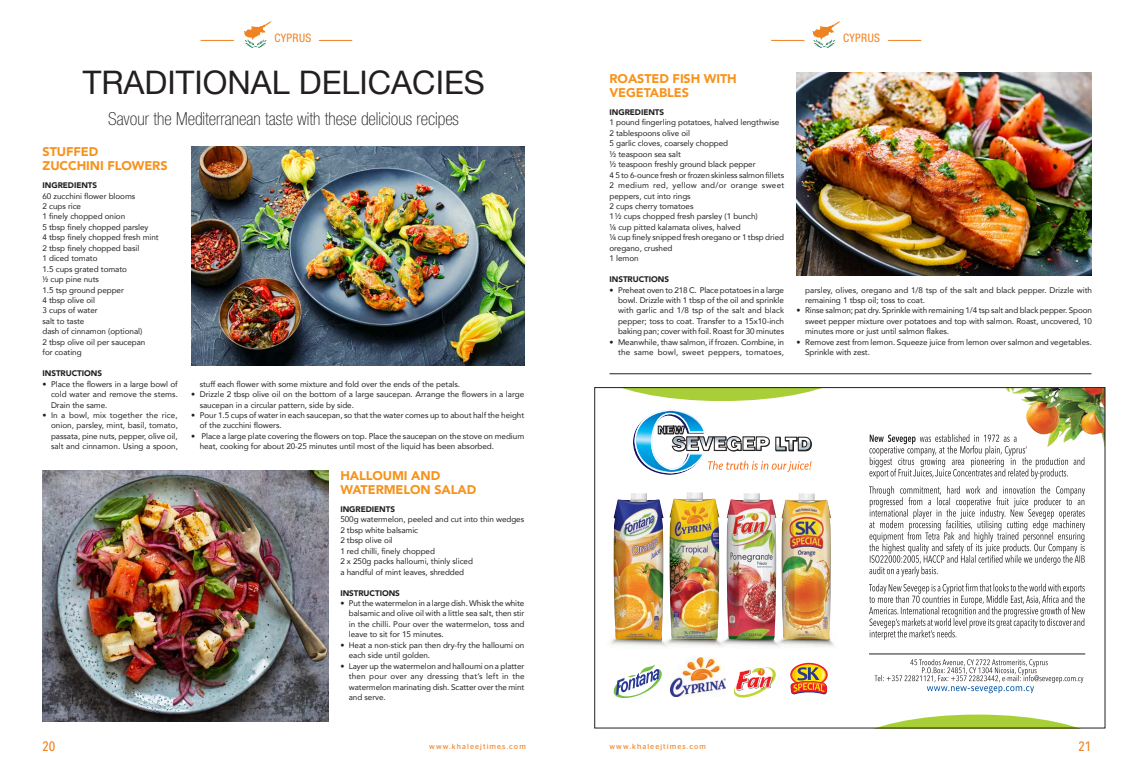
<style>
.page{position:relative;width:1134px;height:766px;background:#fff}
.page>*{position:absolute;margin:0;border:0;box-sizing:border-box;transform-origin:0 0}
.t1{font:32.4px "Helvetica Neue";color:#231f20}
.t2{font:100 condensed 17.9px "Helvetica Neue";color:#231f20}
.t3{font:500 13.5px "Avenir Next Condensed";color:#f08221}
.New_Text_justified{font:900 12.6px/14.4px "Avenir";letter-spacing:-.005em;color:#f7931d}
.t4{font:condensed 11.7px "Helvetica Neue";letter-spacing:.03em;color:#f08221}
.New_Text_justified-2{font:8.1px/10.4px "Avenir";letter-spacing:-.005em;color:#231f20}
.New_Text_justified-3{font:900 8.1px "Avenir";letter-spacing:-.005em;color:#231f20}
.New_Text_justified-4{font:8.1px/10.4px "Avenir";letter-spacing:.03em;color:#231f20}
.t5{font:7.5px "Stag Sans";letter-spacing:.15em;color:#f08221}
.s1{font-family:"Helvetica Neue";font-stretch:condensed}
</style>
<div class="page">
<svg style="left:812px;top:21px;width:28px;height:27px"></svg>
<svg style="left:244px;top:21px;width:27px;height:27px"></svg>
<hr style="left:319px;top:40px;width:33px;height:1px;background:#f08221">
<hr style="left:888px;top:40px;width:33px;height:1px;background:#f08221">
<hr style="left:771px;top:40px;width:33px;height:1px;background:#f08221">
<hr style="left:201px;top:40px;width:33px;height:1px;background:#f08221">
<img style="left:43px;top:470px;width:286px;height:251px">
<hr style="left:609px;top:373px;width:482px;height:1px;background:#231f20">
<img style="left:191px;top:146px;width:333px;height:219px">
<img style="left:797px;top:73px;width:294px;height:203px">
<svg style="left:869px;top:434px;width:215px;height:44px"></svg>
<svg style="left:869px;top:486px;width:216px;height:90px"></svg>
<svg style="left:869px;top:583px;width:216px;height:56px"></svg>
<svg style="left:625px;top:389px;width:194px;height:86px"></svg>
<svg style="left:875px;top:659px;width:208px;height:34px"></svg>
<svg style="left:886px;top:714px;width:182px;height:11px"></svg>
<hr style="left:869px;top:653px;width:216px;height:1px;background:#231f20">
<img style="left:611px;top:638px;width:223px;height:9px">
<img style="left:781px;top:493px;width:50px;height:146px">
<svg style="left:774px;top:634px;width:10px;height:13px"></svg>
<img style="left:727px;top:493px;width:49px;height:146px">
<svg style="left:717px;top:638px;width:10px;height:9px"></svg>
<img style="left:669px;top:492px;width:50px;height:146px">
<img style="left:614px;top:493px;width:49px;height:146px">
<img style="left:670px;top:657px;width:55px;height:39px">
<svg style="left:614px;top:664px;width:48px;height:34px"></svg>
<svg style="left:734px;top:667px;width:42px;height:30px"></svg>
<img style="left:1005px;top:389px;width:98px;height:61px">
<svg style="left:790px;top:662px;width:38px;height:24px"></svg>
<svg style="left:792px;top:664px;width:33px;height:21px"></svg>
<svg style="left:791px;top:667px;width:36px;height:27px"></svg>
<h3 class="t4" style="left:274px;top:31px;width:39px">CYPRUS</h3>
<h3 class="t4" style="left:843px;top:31px;width:39px">CYPRUS</h3>
<p class="t1" style="left:83px;top:59px;width:403px">TRADITIONAL DELICACIES</p>
<p class="t2" style="left:108px;top:109px;width:352px">Savour the Mediterranean taste with these delicious recipes</p>
<p class="New_Text_justified" style="left:43px;top:144px;width:57px">STUFFED</p>
<p class="New_Text_justified" style="left:43px;top:158px;width:127px">ZUCCHINI FLOWERS</p>
<p class="New_Text_justified-3" style="left:43px;top:178px;width:56px">INGREDIENTS</p>
<p class="New_Text_justified-2" style="left:43px;top:190px;width:94px">60 zucchini flower blooms</p>
<p class="New_Text_justified-2" style="left:43px;top:201px;width:40px">2 cups rice</p>
<p class="New_Text_justified-2" style="left:43px;top:211px;width:84px">1 finely chopped onion</p>
<p class="New_Text_justified-2" style="left:43px;top:221px;width:107px">5 tbsp finely chopped parsley</p>
<p class="New_Text_justified-2" style="left:43px;top:232px;width:118px">4 tbsp finely chopped fresh mint</p>
<p class="New_Text_justified-2" style="left:43px;top:242px;width:98px">2 tbsp finely chopped basil</p>
<p class="New_Text_justified-2" style="left:43px;top:253px;width:57px">1 diced tomato</p>
<p class="New_Text_justified-2" style="left:43px;top:263px;width:86px">1.5 cups grated tomato</p>
<p class="New_Text_justified-2" style="left:43px;top:274px;width:58px"><span class="s1">½</span> cup pine nuts</p>
<p class="New_Text_justified-2" style="left:43px;top:284px;width:83px">1.5 tsp ground pepper</p>
<p class="New_Text_justified-2" style="left:43px;top:295px;width:54px">4 tbsp olive oil</p>
<p class="New_Text_justified-2" style="left:43px;top:305px;width:57px">3 cups of water</p>
<p class="New_Text_justified-2" style="left:43px;top:315px;width:43px">salt to taste</p>
<p class="New_Text_justified-2" style="left:43px;top:326px;width:101px">dash of cinnamon (optional)</p>
<p class="New_Text_justified-2" style="left:43px;top:336px;width:104px">2 tbsp olive oil per saucepan</p>
<p class="New_Text_justified-2" style="left:43px;top:347px;width:41px">for coating</p>
<p class="New_Text_justified-3" style="left:43px;top:366px;width:61px">INSTRUCTIONS</p>
<p class="New_Text_justified-2" style="left:51px;top:378px;width:128px;text-align:justify;text-indent:-9px">• Place the flowers in a large bowl of cold water and remove the stems.<br>Drain the same.</p>
<p class="New_Text_justified-2" style="left:51px;top:409px;width:128px;text-align:justify;text-indent:-9px">• In a bowl, mix together the rice, onion, parsley, mint, basil, tomato, passata, pine nuts, pepper, olive oil, salt and cinnamon. Using a spoon,</p>
<p class="New_Text_justified" style="left:340px;top:467px;width:137px">HALLOUMI AND<br>WATERMELON SALAD</p>
<p class="New_Text_justified-3" style="left:340px;top:502px;width:56px">INGREDIENTS</p>
<p class="New_Text_justified-2" style="left:340px;top:514px;width:185px">500g watermelon, peeled and cut into thin wedges</p>
<p class="New_Text_justified-2" style="left:340px;top:524px;width:79px">2 tbsp white balsamic</p>
<p class="New_Text_justified-2" style="left:340px;top:535px;width:54px">2 tbsp olive oil</p>
<p class="New_Text_justified-2" style="left:340px;top:545px;width:96px">1 red chilli, finely chopped</p>
<p class="New_Text_justified-2" style="left:340px;top:556px;width:134px">2 x 250g packs halloumi, thinly sliced</p>
<p class="New_Text_justified-2" style="left:340px;top:566px;width:125px">a handful of mint leaves, shredded</p>
<p class="New_Text_justified-3" style="left:340px;top:585px;width:61px">INSTRUCTIONS</p>
<p class="New_Text_justified-2" style="left:349px;top:597px;width:177px;text-align:justify;text-indent:-9px">• Put the watermelon in a large dish. Whisk the white balsamic and olive oil with a little sea salt, then stir in the chilli. Pour over the watermelon, toss and leave to sit for 15 minutes.</p>
<p class="New_Text_justified-2" style="left:349px;top:639px;width:177px;text-indent:-9px">• Heat a non-stick pan then dry-fry the halloumi on each side until golden.</p>
<p class="New_Text_justified-2" style="left:349px;top:660px;width:177px;text-align:justify;text-indent:-9px">• Layer up the watermelon and halloumi on a platter then pour over any dressing that’s left in the watermelon marinating dish. Scatter over the mint and serve.</p>
<p class="New_Text_justified" style="left:609px;top:71px;width:129px">ROASTED FISH WITH<br>VEGETABLES</p>
<p class="New_Text_justified-3" style="left:609px;top:105px;width:56px">INGREDIENTS</p>
<p class="New_Text_justified-2" style="left:609px;top:117px;width:171px">1 pound fingerling potatoes, halved lengthwise</p>
<p class="New_Text_justified-2" style="left:609px;top:127px;width:82px">2 tablespoons olive oil</p>
<p class="New_Text_justified-2" style="left:609px;top:138px;width:120px">5 garlic cloves, coarsely chopped</p>
<p class="New_Text_justified-2" style="left:609px;top:148px;width:73px">½ teaspoon sea salt</p>
<p class="New_Text_justified-2" style="left:609px;top:159px;width:148px">½ teaspoon freshly ground black pepper</p>
<p class="New_Text_justified-2" style="left:609px;top:169px;width:176px">4 5 to 6-ounce fresh or frozen skinless salmon fillets</p>
<p class="New_Text_justified-4" style="left:609px;top:180px;width:176px">2 medium red, yellow and/or orange sweet peppers, cut into rings</p>
<p class="New_Text_justified-2" style="left:609px;top:201px;width:85px">2 cups cherry tomatoes</p>
<p class="New_Text_justified-2" style="left:609px;top:211px;width:150px">1½ cups chopped fresh parsley (1 bunch)</p>
<p class="New_Text_justified-2" style="left:609px;top:221px;width:133px">¼ cup pitted kalamata olives, halved</p>
<p class="New_Text_justified-2" style="left:609px;top:232px;width:176px">¼ cup finely snipped fresh oregano or 1 tbsp dried oregano, crushed</p>
<p class="New_Text_justified-2" style="left:609px;top:253px;width:31px">1 lemon</p>
<p class="New_Text_justified-3" style="left:609px;top:272px;width:61px">INSTRUCTIONS</p>
<p class="New_Text_justified-2" style="left:618px;top:284px;width:168px;text-align:justify;text-indent:-9px">• Preheat oven to 218 C. Place potatoes in a large bowl. Drizzle with 1 tbsp of the oil and sprinkle with garlic and 1/8 tsp of the salt and black pepper; toss to coat. Transfer to a 15x10-inch baking pan; cover with foil. Roast for 30 minutes</p>
<p class="New_Text_justified-2" style="left:609px;top:336px;width:176px;text-align:right">• Meanwhile, thaw salmon, if frozen. Combine, in the same bowl, sweet peppers, tomatoes,</p>
<p class="New_Text_justified-2" style="left:805px;top:284px;width:288px">parsley, olives, oregano and 1/8 tsp of the salt and black pepper. Drizzle with remaining 1 tbsp oil; toss to coat.</p>
<p class="New_Text_justified-2" style="left:805px;top:305px;width:288px;text-align:justify;text-indent:-9px">• Rinse salmon; pat dry. Sprinkle with remaining 1/4 tsp salt and black pepper. Spoon sweet pepper mixture over potatoes and top with salmon. Roast, uncovered, 10 minutes more or just until salmon flakes.</p>
<p class="New_Text_justified-2" style="left:805px;top:336px;width:288px;text-indent:-9px">• Remove zest from lemon. Squeeze juice from lemon over salmon and vegetables.<br>Sprinkle with zest.</p>
<p class="New_Text_justified-2" style="left:200px;top:378px;width:262px">stuff each flower with some mixture and fold over the ends of the petals.</p>
<p class="New_Text_justified-2" style="left:200px;top:388px;width:326px;text-indent:-9px">• Drizzle 2 tbsp olive oil on the bottom of a large saucepan. Arrange the flowers in a large saucepan in a circular pattern, side by side.</p>
<p class="New_Text_justified-2" style="left:200px;top:409px;width:326px;text-indent:-9px">• Pour 1.5 cups of water in each saucepan, so that the water comes up to about half the height of the zucchini flowers.</p>
<p class="New_Text_justified-2" style="left:200px;top:430px;width:326px;text-indent:-9px">• Place a large plate covering the flowers on top. Place the saucepan on the stove on medium heat, cooking for about 20-25 minutes until most of the liquid has been absorbed.</p>
<h3 class="t3" style="left:43px;top:738px;width:14px">20</h3>
<p class="t5" style="left:429px;top:742px;width:98px">www.khaleejtimes.com</p>
<p class="t5" style="left:609px;top:742px;width:98px">www.khaleejtimes.com</p>
<h3 class="t3" style="left:1078px;top:738px;width:14px">21</h3>
</div>
